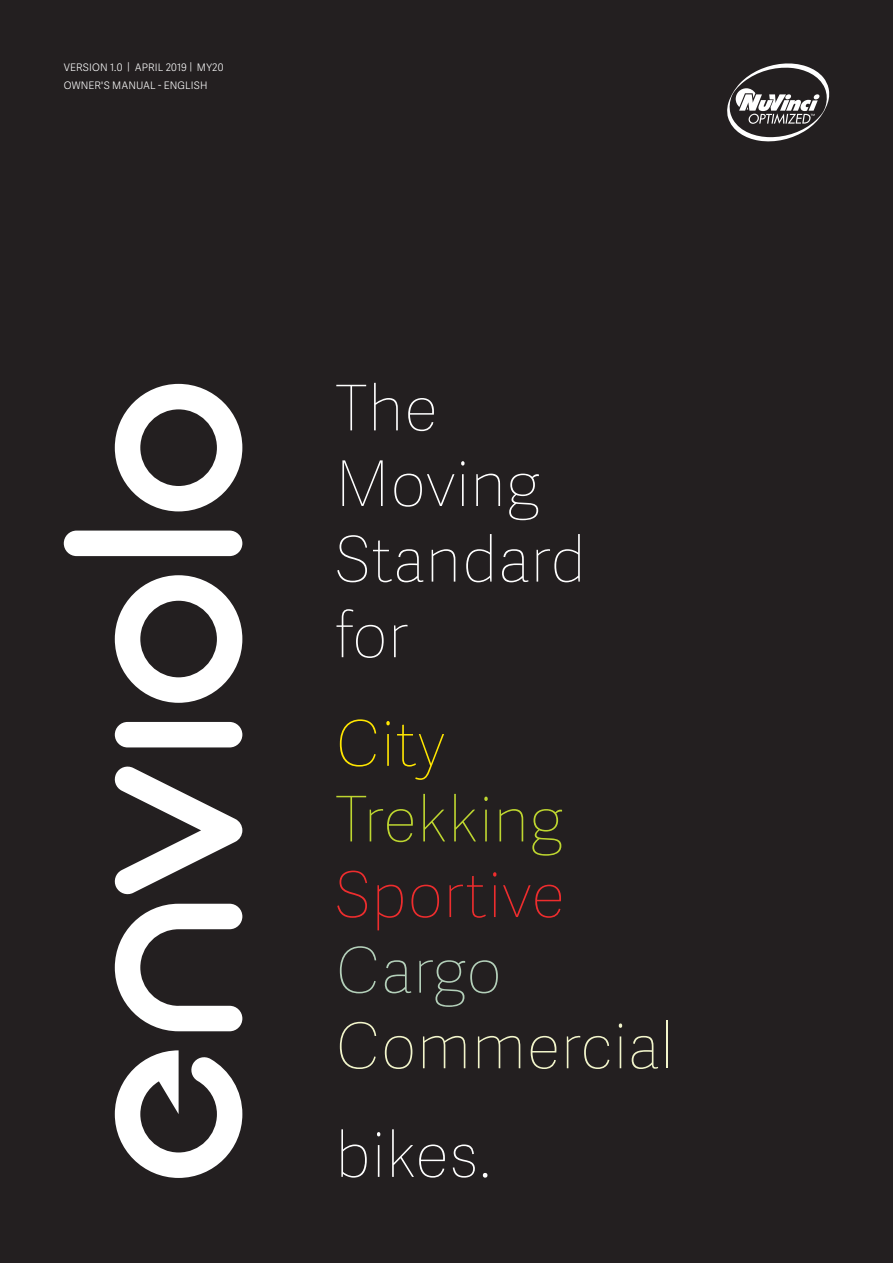
<style>
.page{position:relative;width:893px;height:1263px;background:#231f20}
.page>*{position:absolute;margin:0;border:0;box-sizing:border-box;transform-origin:0 0}
.Überschriften_NL{font:63px "Adelle Sans Ut";color:#fff}
.Überschriften_NL-2{font:63px "Adelle Sans Ut";color:#f2f5cb}
.Überschriften_NL-3{font:63px "Adelle Sans Ut";color:#bed630}
.Überschriften_NL-4{font:63px "Adelle Sans Ut";color:#ee2d2e}
.Überschriften_NL-5{font:63px "Adelle Sans Ut";letter-spacing:-.005em;color:#b4d0ba}
.Überschriften_NL-6{font:63px "Adelle Sans Ut";color:#ffe601}
.t1{font:10.35px "Adelle Sans Lt";letter-spacing:.015em;color:#fff}
</style>
<div class="page">
<div style="left:115px;top:722px;width:127px;height:25px;background:#fff;border-radius:13px"></div>
<svg style="left:115px;top:575px;width:127px;height:128px"></svg>
<svg style="left:115px;top:384px;width:127px;height:127px"></svg>
<div style="left:64px;top:531px;width:178px;height:25px;background:#fff;border-radius:13px"></div>
<svg style="left:115px;top:904px;width:127px;height:127px"></svg>
<svg style="left:114px;top:766px;width:128px;height:129px"></svg>
<svg style="left:115px;top:1050px;width:127px;height:128px"></svg>
<svg style="left:727px;top:64px;width:102px;height:77px"></svg>
<p class="t1" style="left:64px;top:60px;width:161px">VERSION 1.0 | APRIL 2019 | MY20</p>
<p class="t1" style="left:64px;top:78px;width:145px">OWNER'S MANUAL - ENGLISH</p>
<p class="Überschriften_NL" style="left:335px;top:363px;width:105px">The</p>
<p class="Überschriften_NL" style="left:335px;top:439px;width:207px">Moving</p>
<p class="Überschriften_NL" style="left:335px;top:515px;width:253px">Standard</p>
<p class="Überschriften_NL" style="left:335px;top:590px;width:75px">for</p>
<p class="Überschriften_NL-6" style="left:335px;top:699px;width:112px">City</p>
<p class="Überschriften_NL-3" style="left:335px;top:774px;width:230px">Trekking</p>
<p class="Überschriften_NL-4" style="left:335px;top:850px;width:232px">Sportive</p>
<p class="Überschriften_NL-5" style="left:335px;top:926px;width:169px">Cargo</p>
<p class="Überschriften_NL-2" style="left:335px;top:1001px;width:341px">Commercial</p>
<p class="Überschriften_NL" style="left:335px;top:1110px;width:160px">bikes.</p>
</div>
